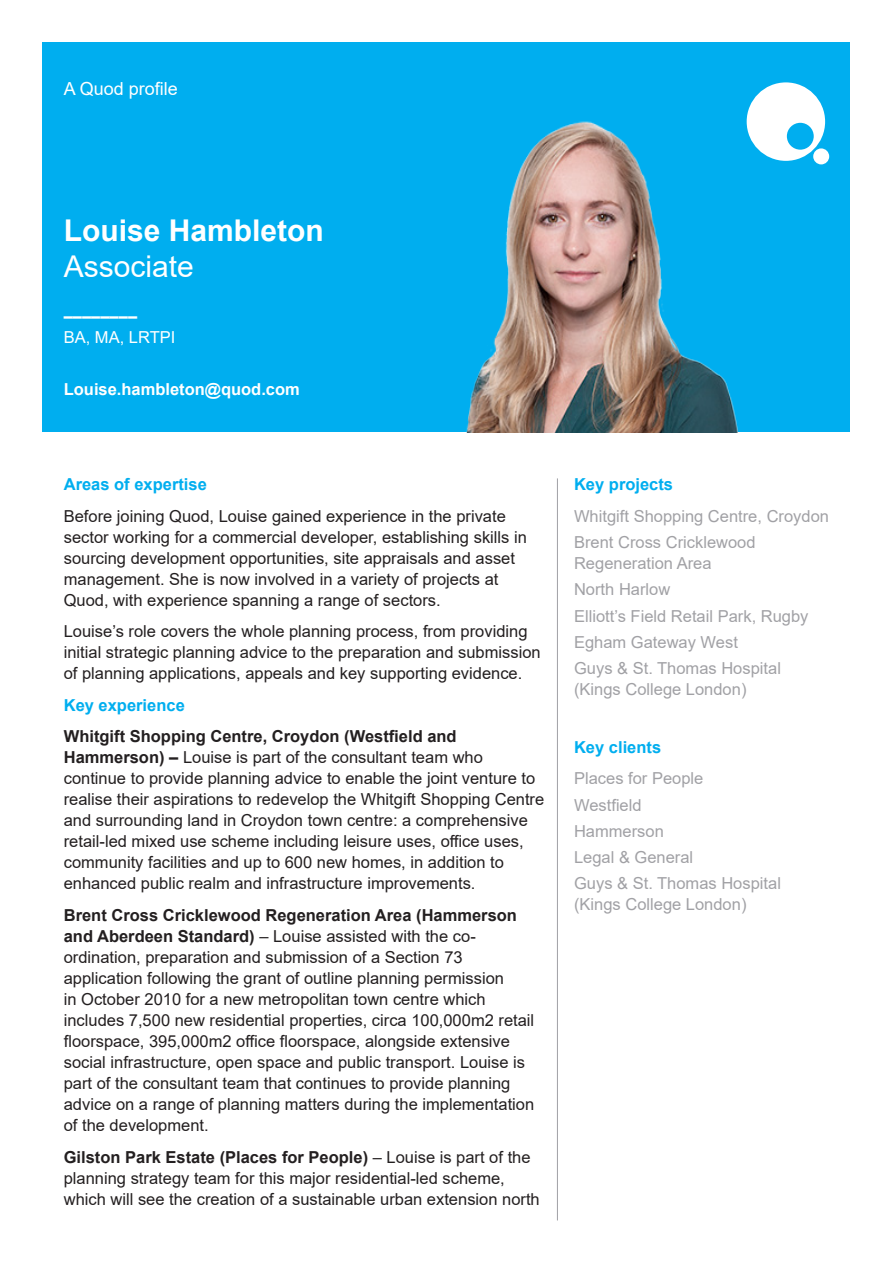
<style>
.page{position:relative;width:893px;height:1263px;background:#fff}
.page>*{position:absolute;margin:0;border:0;box-sizing:border-box;transform-origin:0 0}
.Titles{font:700 30px "Arial";color:#fff}
.Titles-2{font:30px "Arial";color:#fff}
.t1{font:18px "Arial";color:#fff}
.Body_Copy{font:16.5px/21px "Arial";color:#231f20}
.Body_Copy__Right_Col{font:16.5px/21px "Arial";color:#a1a1a5}
.Body_Copy-2{font:700 16.5px "Arial";color:#fff}
.Body_Copy-3{font:700 16.5px "Arial";color:#00aeef}
.Headers{font:700 16.5px "Arial";color:#00aeef}
.Body_Copy-4{font:16.5px "Arial";color:#fff}
.s1{font-weight:700}
</style>
<div class="page">
<div style="left:43px;top:43px;width:807px;height:389px;background:#00aeef"></div>
<svg style="left:748px;top:82px;width:77px;height:79px"></svg>
<div style="left:813px;top:148px;width:16px;height:16px;background:#fff;border-radius:50%"></div>
<hr style="left:557px;top:478px;width:1px;height:742px;background:#a1a1a5">
<img style="left:466px;top:112px;width:282px;height:320px">
<p class="t1" style="left:64px;top:76px;width:115px">A Quod profile</p>
<p class="Titles" style="left:64px;top:209px;width:262px">Louise Hambleton</p>
<p class="Titles-2" style="left:64px;top:246px;width:132px">Associate</p>
<p class="Body_Copy-2" style="left:64px;top:304px;width:75px">––––––––</p>
<p class="Body_Copy-4" style="left:64px;top:326px;width:113px">BA, MA, LRTPI</p>
<p class="Body_Copy-2" style="left:64px;top:378px;width:238px">Louise.hambleton@quod.com</p>
<p class="Body_Copy-3" style="left:64px;top:473px;width:145px">Areas of expertise</p>
<p class="Body_Copy" style="left:64px;top:505px;width:465px">Before joining Quod, Louise gained experience in the private sector working for a commercial developer, establishing skills in sourcing development opportunities, site appraisals and asset management. She is now involved in a variety of projects at Quod, with experience spanning a range of sectors.</p>
<p class="Body_Copy" style="left:64px;top:621px;width:478px">Louise’s role covers the whole planning process, from providing initial strategic planning advice to the preparation and submission of planning applications, appeals and key supporting evidence.</p>
<p class="Body_Copy-3" style="left:64px;top:693px;width:123px">Key experience</p>
<p class="Body_Copy" style="left:64px;top:726px;width:482px"><span class="s1">Whitgift Shopping Centre, Croydon (Westfield and Hammerson) –</span> Louise is part of the consultant team who continue to provide planning advice to enable the joint venture to realise their aspirations to redevelop the Whitgift Shopping Centre and surrounding land in Croydon town centre: a comprehensive retail-led mixed use scheme including leisure uses, office uses, community facilities and up to 600 new homes, in addition to enhanced public realm and infrastructure improvements.</p>
<p class="Body_Copy" style="left:64px;top:904px;width:472px"><span class="s1">Brent Cross Cricklewood Regeneration Area (Hammerson and Aberdeen Standard)</span> – Louise assisted with the co&shy;ordination, preparation and submission of a Section 73 application following the grant of outline planning permission<br>in October 2010 for a new metropolitan town centre which includes 7,500 new residential properties, circa 100,000m2 retail floorspace, 395,000m2 office floorspace, alongside extensive social infrastructure, open space and public transport. Louise is part of the consultant team that continues to provide planning advice on a range of planning matters during the implementation of the development.</p>
<p class="Body_Copy" style="left:64px;top:1146px;width:477px"><span class="s1">Gilston Park Estate (Places for People)</span> – Louise is part of the planning strategy team for this major residential-led scheme, which will see the creation of a sustainable urban extension north</p>
<p class="Headers" style="left:574px;top:473px;width:101px">Key projects</p>
<p class="Body_Copy__Right_Col" style="left:574px;top:505px;width:256px">Whitgift Shopping Centre, Croydon</p>
<p class="Body_Copy__Right_Col" style="left:574px;top:532px;width:183px">Brent Cross Cricklewood<br>Regeneration Area</p>
<p class="Body_Copy__Right_Col" style="left:574px;top:579px;width:98px">North Harlow</p>
<p class="Body_Copy__Right_Col" style="left:574px;top:605px;width:236px">Elliott’s Field Retail Park, Rugby</p>
<p class="Body_Copy__Right_Col" style="left:574px;top:631px;width:165px">Egham Gateway West</p>
<p class="Body_Copy__Right_Col" style="left:574px;top:658px;width:208px">Guys &amp; St. Thomas Hospital (Kings College London)</p>
<p class="Headers" style="left:574px;top:735px;width:89px">Key clients</p>
<p class="Body_Copy__Right_Col" style="left:574px;top:768px;width:131px">Places for People</p>
<p class="Body_Copy__Right_Col" style="left:574px;top:794px;width:69px">Westfield</p>
<p class="Body_Copy__Right_Col" style="left:574px;top:820px;width:91px">Hammerson</p>
<p class="Body_Copy__Right_Col" style="left:574px;top:847px;width:121px">Legal &amp; General</p>
<p class="Body_Copy__Right_Col" style="left:574px;top:873px;width:208px">Guys &amp; St. Thomas Hospital (Kings College London)</p>
</div>
